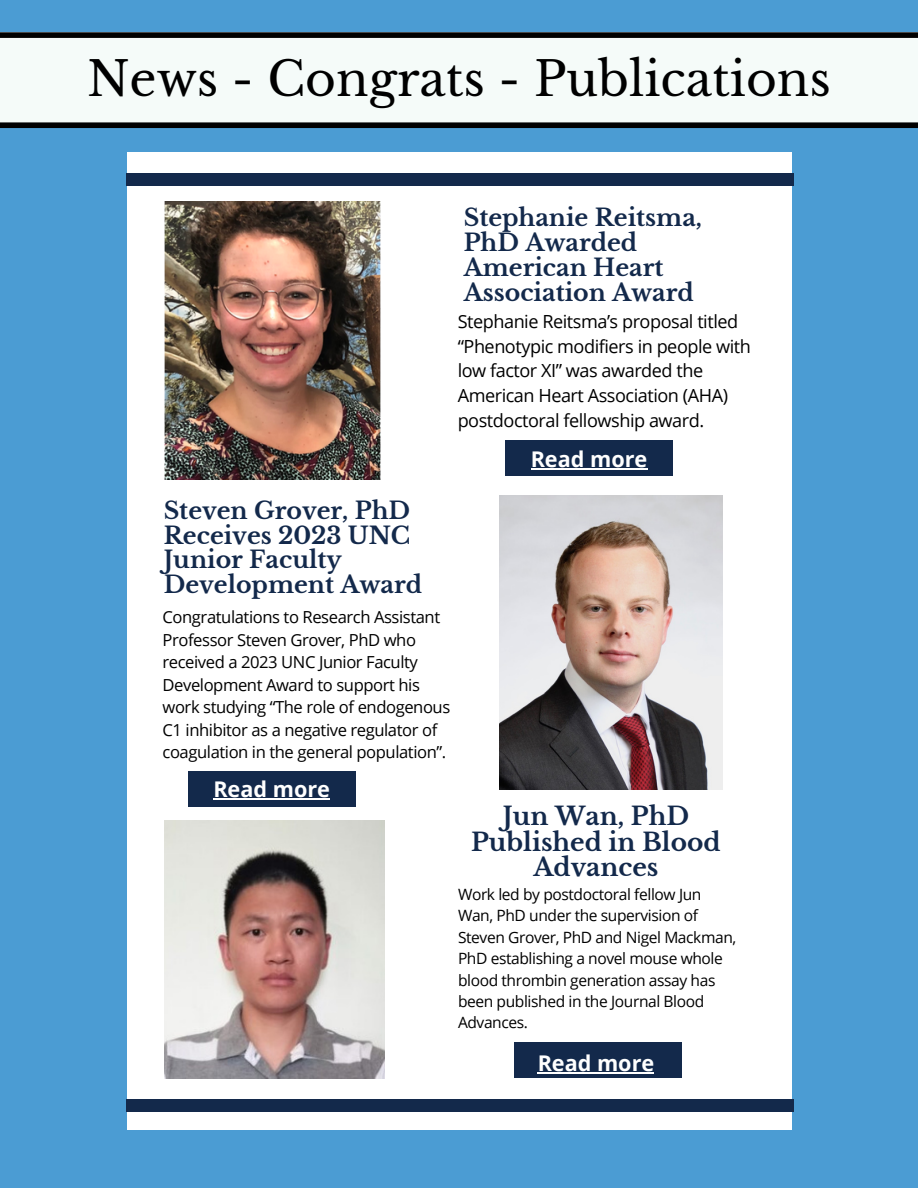
<style>
.page{position:relative;width:918px;height:1188px;background:#4b9cd3}
.page>*{position:absolute;margin:0;border:0;box-sizing:border-box;transform-origin:0 0}
.t1{font:47.25px "Libre Baskerville";color:#000}
.t2{font:700 24.75px/25.8px "Libre Baskerville";color:#13294b;text-align:center}
.t3{font:700 23.55px/24.8px "Libre Baskerville";color:#13294b}
.t4{font:700 21.6px "Open Sans";color:#fff}
.t5{font:18.15px/24.8px "Open Sans";letter-spacing:-.025em;color:#010101}
.t6{font:16.65px/22.5px "Open Sans";letter-spacing:-.025em;color:#010101}
.t7{font:15.6px/21.3px "Open Sans";letter-spacing:-.025em;color:#010101}
</style>
<div class="page">
<div style="left:127px;top:152px;width:664px;height:978px;background:#fff"></div>
<div style="left:127px;top:173px;width:667px;height:12px;background:#13294b"></div>
<div style="left:127px;top:1100px;width:667px;height:12px;background:#13294b"></div>
<img style="left:165px;top:821px;width:219px;height:257px">
<div style="left:188px;top:771px;width:168px;height:36px;background:#13294b"></div>
<div style="left:505px;top:440px;width:168px;height:36px;background:#13294b"></div>
<div style="left:0;top:32px;width:918px;height:96px;background:#f5fbf9"></div>
<div style="left:0;top:32px;width:918px;height:6px;background:#000"></div>
<div style="left:0;top:122px;width:918px;height:6px;background:#000"></div>
<img style="left:165px;top:202px;width:216px;height:278px">
<img style="left:499px;top:495px;width:223px;height:294px">
<div style="left:515px;top:1042px;width:167px;height:36px;background:#13294b"></div>
<hr style="left:213px;top:798px;width:117px;height:1px;background:#fff">
<hr style="left:531px;top:468px;width:116px;height:1px;background:#fff">
<hr style="left:538px;top:1072px;width:116px;height:1px;background:#fff">
<h1 class="t1" style="left:87px;top:50px;width:745px">News - Congrats - Publications</h1>
<h3 class="t3" style="left:464px;top:206px;width:240px">Stephanie Reitsma,<br>PhD Awarded<br>American Heart<br>Association Award</h3>
<p class="t5" style="left:458px;top:308px;width:295px">Stephanie Reitsma’s proposal titled “Phenotypic modifiers in people with low factor XI” was awarded the American Heart Association (AHA) postdoctoral fellowship award.</p>
<p class="t4" style="left:531px;top:444px;width:118px">Read more</p>
<h3 class="t3" style="left:164px;top:498px;width:260px">Steven Grover, PhD<br>Receives 2023 UNC<br>Junior Faculty<br>Development Award</h3>
<p class="t6" style="left:163px;top:606px;width:289px">Congratulations to Research Assistant Professor Steven Grover, PhD who received a 2023 UNC Junior Faculty Development Award to support his work studying “The role of endogenous C1 inhibitor as a negative regulator of coagulation in the general population”.</p>
<p class="t4" style="left:213px;top:774px;width:118px">Read more</p>
<h2 class="t2" style="left:471px;top:803px;width:251px">Jun Wan, PhD<br>Published in Blood<br>Advances</h2>
<p class="t7" style="left:458px;top:883px;width:280px">Work led by postdoctoral fellow Jun<br>Wan, PhD under the supervision of<br>Steven Grover, PhD and Nigel Mackman,<br>PhD establishing a novel mouse whole blood thrombin generation assay has been published in the Journal Blood<br>Advances.</p>
<p class="t4" style="left:538px;top:1048px;width:118px">Read more</p>
</div>
